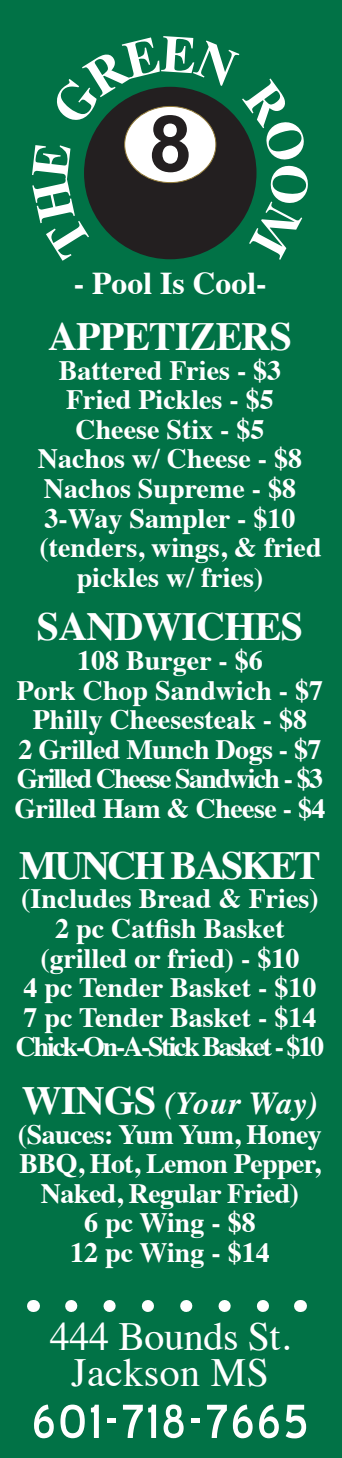
<style>
.page{position:relative;width:342px;height:1458px;background:#017246}
.page>*{position:absolute;margin:0;border:0;box-sizing:border-box;transform-origin:0 0}
.t1{font:60px "Blue Highway";letter-spacing:.04em;color:#fff}
.t2{font:700 40px "Times";letter-spacing:-.06em;color:#fff}
.t3{font:40px/36px "Times";letter-spacing:-.01em;color:#fff;text-align:center}
.t4{font:italic 700 32px "Times";letter-spacing:.02em;color:#fff}
.t5{font:700 31.8px "Times";color:#fff}
.t6{font:700 28px/29.6px "Times";color:#fff;text-align:center}
.t7{font:700 28px/29.6px "Times";letter-spacing:-.02em;color:#fff;text-align:center}
.s1{font-style:normal;font-size:40px}
</style>
<div class="page">
<svg style="left:71px;top:1300px;width:210px;height:12px"></svg>
<svg style="left:33px;top:1300px;width:1px;height:12px"></svg>
<svg style="left:300px;top:1300px;width:1px;height:12px"></svg>
<svg style="left:31px;top:35px;width:278px;height:226px;background:#1b6146"></svg>
<p class="t5" style="left:74px;top:253px;width:194px">- Pool Is Cool-</p>
<h2 class="t2" style="left:48px;top:298px;width:52px">Appeti</h2>
<h2 class="t2" style="left:190px;top:298px;width:104px">zers</h2>
<p class="t6" style="left:59px;top:352px;width:224px">Battered Fries - $3</p>
<p class="t6" style="left:66px;top:382px;width:209px">Fried Pickles - $5</p>
<p class="t6" style="left:76px;top:412px;width:190px">Cheese Stix - $5</p>
<p class="t6" style="left:38px;top:441px;width:266px">Nachos w/ Cheese - $8</p>
<p class="t6" style="left:44px;top:471px;width:254px">Nachos Supreme - $8</p>
<p class="t6" style="left:45px;top:500px;width:252px">3-Way Sampler - $10</p>
<p class="t6" style="left:39px;top:530px;width:284px">(tenders, wings, &amp; fried</p>
<p class="t6" style="left:77px;top:560px;width:188px">pickles w/ fries)</p>
<h2 class="t2" style="left:37px;top:589px;width:27px">San</h2>
<h2 class="t2" style="left:115px;top:589px;width:57px">dwiche</h2>
<h2 class="t2" style="left:281px;top:589px;width:24px">s</h2>
<p class="t7" style="left:15px;top:643px;width:312px">108 Burger - $6<br>Pork Chop Sandwich - $7<br>Philly Cheesesteak - $8<br>2 Grilled Munch Dogs - $7<br>Grilled Cheese Sandwich - $3<br>Grilled Ham &amp; Cheese - $4</p>
<h2 class="t2" style="left:19px;top:827px;width:91px">Munch</h2>
<h2 class="t2" style="left:170px;top:827px;width:125px">Basket</h2>
<p class="t6" style="left:16px;top:881px;width:310px">(Includes Bread &amp; Fries)<br>2 pc Catfish Basket (grilled or fried) - $10<br>4 pc Tender Basket - $10<br>7 pc Tender Basket - $14<br>Chick-On-A-Stick Basket - $10</p>
<p class="t4" style="left:22px;top:1073px;width:298px"><span class="s1">Wings</span> (Your Way)</p>
<p class="t7" style="left:18px;top:1116px;width:305px">(Sauces: Yum Yum, Honey<br>BBQ, Hot, Lemon Pepper,<br>Naked, Regular Fried)<br>6 pc Wing - $8<br>12 pc Wing - $14</p>
<h2 class="t3" style="left:50px;top:1315px;width:242px">444 Bounds St.<br>Jackson MS</h2>
<h1 class="t1" style="left:32px;top:1395px;width:278px">601-718-7665</h1>
</div>
